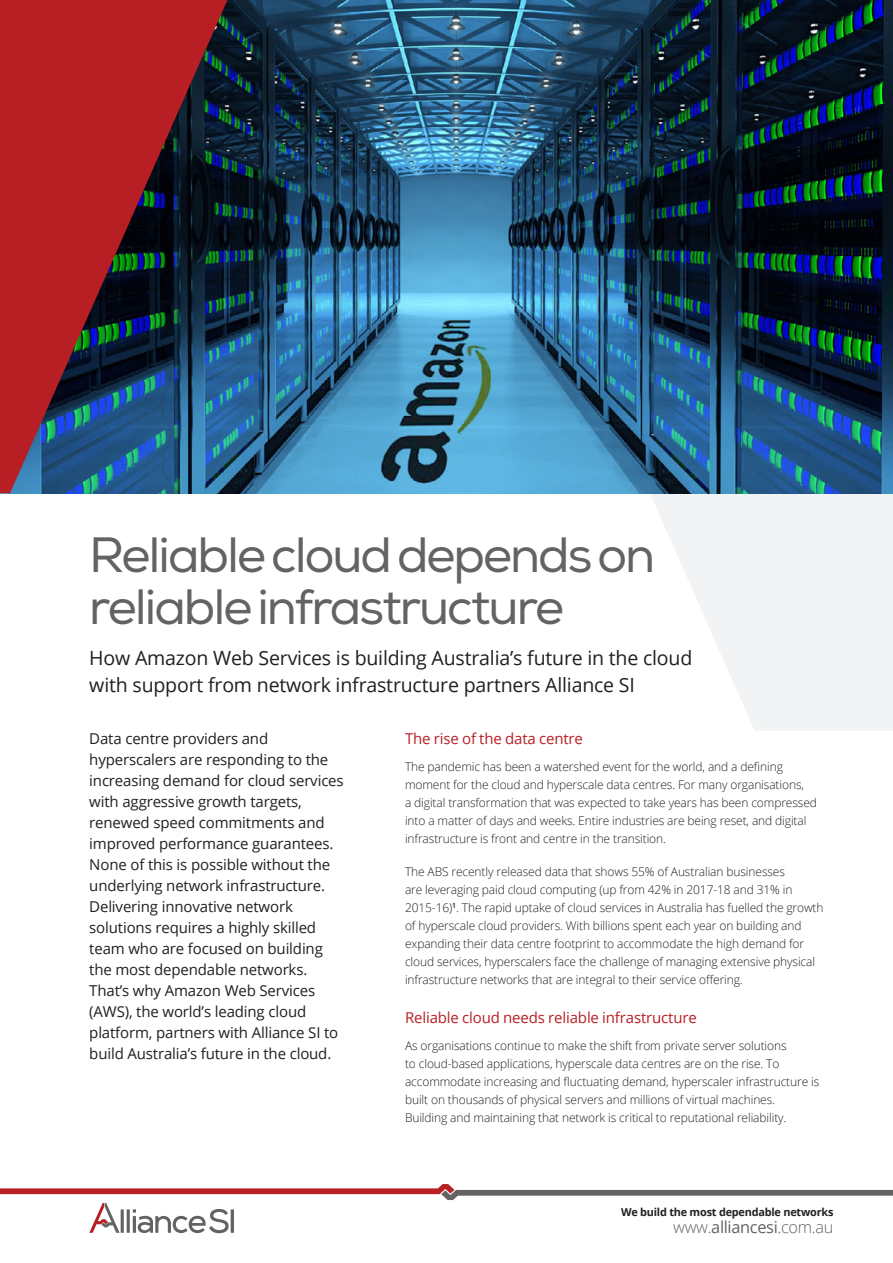
<style>
.page{position:relative;width:893px;height:1263px;background:#fff}
.page>*{position:absolute;margin:0;border:0;box-sizing:border-box;transform-origin:0 0}
.t1{font:49.5px/51.9px "Nexa";letter-spacing:-.04em;color:#636366}
.ASI_body{font:19.65px/27.5px "Open Sans";letter-spacing:-.01em;color:#231f20}
.t2{font:300 16.35px "Open Sans";letter-spacing:-.02em;color:#636366}
.ASI_intro{font:15px/21px "Open Sans";letter-spacing:-.01em;color:#231f20}
.ASI_subheading{font:15px "Open Sans";letter-spacing:-.01em;color:#b81f24}
.ASI_body-2{font:300 12px/18px "Open Sans";letter-spacing:-.01em;color:#231f20}
.t3{font:700 10.95px "Open Sans";letter-spacing:-.02em;color:#231f20}
.s1{font-weight:400}
</style>
<div class="page">
<svg style="left:449px;top:493px;width:444px;height:237px"></svg>
<img style="left:227px;top:0;width:666px;height:493px">
<img style="left:0;top:0;width:227px;height:493px">
<svg style="left:0;top:0;width:161px;height:365px;background:#891f24"></svg>
<div style="left:0;top:0;width:94px;height:213px;background:#b81f24"></div>
<svg style="left:0;top:1184px;width:893px;height:49px"></svg>
<p class="t1" style="left:89px;top:530px;width:567px">Reliable cloud depends on reliable infrastructure</p>
<p class="ASI_body" style="left:89px;top:643px;width:605px">How Amazon Web Services is building Australia’s future in the cloud with support from network infrastructure partners Alliance SI</p>
<p class="ASI_intro" style="left:89px;top:727px;width:256px">Data centre providers and hyperscalers are responding to the increasing demand for cloud services with aggressive growth targets, renewed speed commitments and improved performance guarantees.<br>None of this is possible without the underlying network infrastructure.<br>Delivering innovative network solutions requires a highly skilled team who are focused on building the most dependable networks.<br>That’s why Amazon Web Services (AWS), the world’s leading cloud platform, partners with Alliance SI to build Australia’s future in the cloud.</p>
<p class="ASI_subheading" style="left:405px;top:728px;width:179px">The rise of the data centre</p>
<p class="ASI_body-2" style="left:405px;top:757px;width:413px">The pandemic has been a watershed event for the world, and a defining moment for the cloud and hyperscale data centres. For many organisations,<br>a digital transformation that was expected to take years has been compressed into a matter of days and weeks. Entire industries are being reset, and digital infrastructure is front and centre in the transition.</p>
<p class="ASI_body-2" style="left:405px;top:862px;width:420px">The ABS recently released data that shows 55% of Australian businesses<br>are leveraging paid cloud computing (up from 42% in 2017-18 and 31% in 2015-16)<sup>1</sup>. The rapid uptake of cloud services in Australia has fuelled the growth of hyperscale cloud providers. With billions spent each year on building and expanding their data centre footprint to accommodate the high demand for cloud services, hyperscalers face the challenge of managing extensive physical infrastructure networks that are integral to their service offering.</p>
<p class="ASI_subheading" style="left:405px;top:1007px;width:293px">Reliable cloud needs reliable infrastructure</p>
<p class="ASI_body-2" style="left:405px;top:1036px;width:416px">As organisations continue to make the shift from private server solutions<br>to cloud-based applications, hyperscale data centres are on the rise. To accommodate increasing and fluctuating demand, hyperscaler infrastructure is built on thousands of physical servers and millions of virtual machines.<br>Building and maintaining that network is critical to reputational reliability.</p>
<p class="t3" style="left:621px;top:1205px;width:214px">We build the most dependable networks</p>
<p class="t2" style="left:673px;top:1215px;width:162px">www.<span class="s1">alliancesi</span>.com.au</p>
</div>
